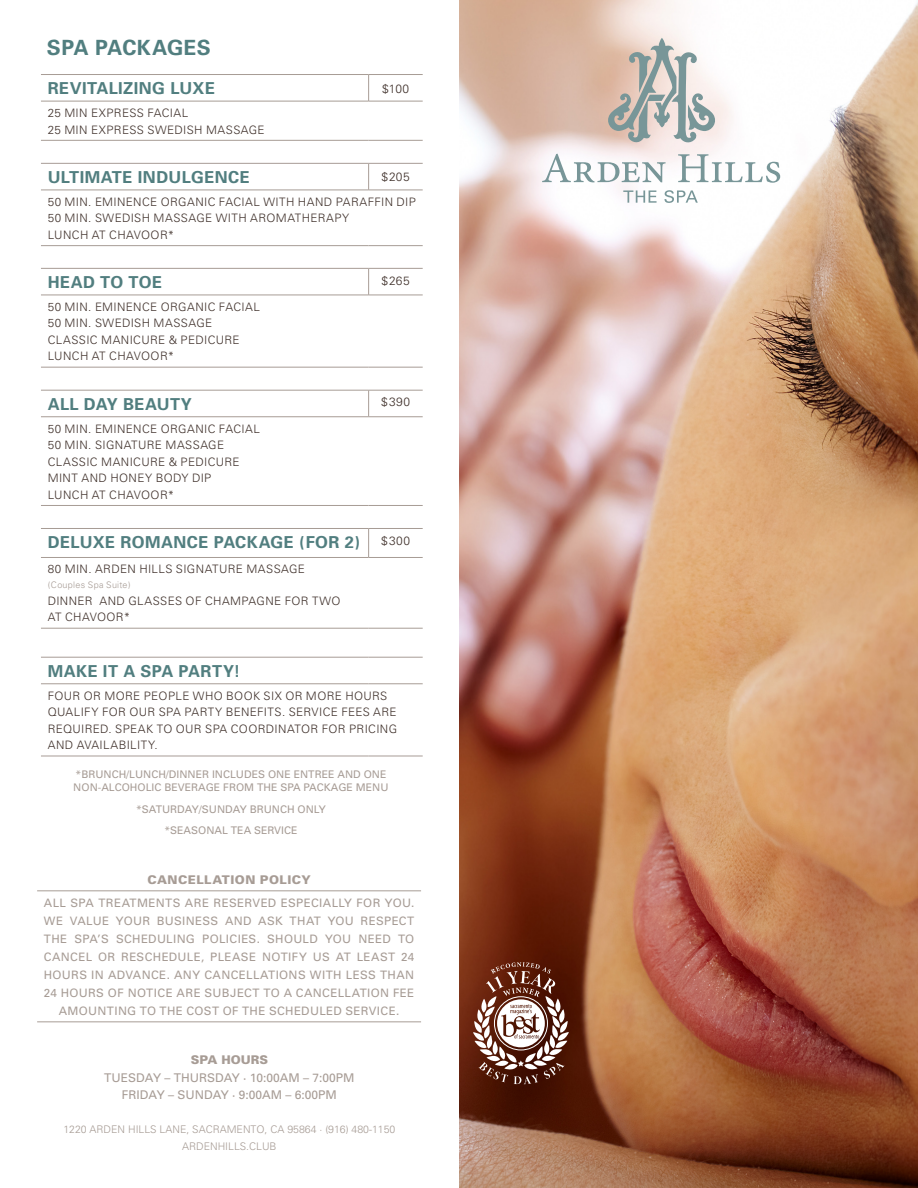
<style>
.page{position:relative;width:918px;height:1188px;background:#fff}
.page>*{position:absolute;margin:0;border:0;box-sizing:border-box;transform-origin:0 0}
.t1{font:700 21px "Univers";letter-spacing:.01em;color:#517e7f}
.t2{font:700 16.5px "Univers";letter-spacing:.025em;color:#517e7f}
.t3{font:12px/16.5px "Univers";color:#a79c95;text-align:center}
.t4{font:300 12px "Univers";letter-spacing:.035em;color:#3e2f29}
.t5{font:900 12px "Univers";letter-spacing:.04em;color:#a79c95}
.t6{font:900 12px "Univers";color:#a79c95}
.t7{font:300 11.7px/16.5px "Univers";letter-spacing:.03em;color:#3e2f29}
.t8{font:11.7px/18px "Univers";letter-spacing:.03em;color:#a79c95;text-align:center}
.t9{font:10.5px/13.5px "Univers";color:#a79c95}
.t10{font:300 10.5px/16.5px "Univers";color:#a79c95;text-align:center}
.t11{font:300 9px "Univers";letter-spacing:.03em;color:#a79c95}
</style>
<div class="page">
<img style="left:459px;top:0;width:459px;height:1188px">
<svg style="left:542px;top:154px;width:124px;height:28px"></svg>
<svg style="left:678px;top:154px;width:102px;height:29px"></svg>
<svg style="left:623px;top:190px;width:34px;height:13px"></svg>
<svg style="left:664px;top:190px;width:34px;height:13px"></svg>
<svg style="left:605px;top:38px;width:113px;height:107px"></svg>
<hr style="left:37px;top:891px;width:384px;height:1px;background:#a79c95">
<hr style="left:37px;top:1022px;width:384px;height:1px;background:#a79c95">
<hr style="left:41px;top:74px;width:328px;height:1px;background:#a79c95">
<hr style="left:369px;top:74px;width:54px;height:1px;background:#a79c95">
<svg style="left:368px;top:75px;width:1px;height:26px"></svg>
<hr style="left:41px;top:101px;width:328px;height:1px;background:#a79c95">
<hr style="left:369px;top:101px;width:54px;height:1px;background:#a79c95">
<hr style="left:41px;top:140px;width:328px;height:1px;background:#a79c95">
<hr style="left:369px;top:140px;width:54px;height:1px;background:#a79c95">
<hr style="left:41px;top:163px;width:328px;height:1px;background:#a79c95">
<hr style="left:369px;top:163px;width:54px;height:1px;background:#a79c95">
<svg style="left:368px;top:164px;width:1px;height:26px"></svg>
<hr style="left:41px;top:190px;width:328px;height:1px;background:#a79c95">
<hr style="left:369px;top:190px;width:54px;height:1px;background:#a79c95">
<hr style="left:41px;top:245px;width:328px;height:1px;background:#a79c95">
<hr style="left:369px;top:245px;width:54px;height:1px;background:#a79c95">
<hr style="left:41px;top:268px;width:328px;height:1px;background:#a79c95">
<hr style="left:369px;top:268px;width:54px;height:1px;background:#a79c95">
<svg style="left:368px;top:269px;width:1px;height:26px"></svg>
<hr style="left:41px;top:295px;width:328px;height:1px;background:#a79c95">
<hr style="left:369px;top:295px;width:54px;height:1px;background:#a79c95">
<hr style="left:41px;top:367px;width:328px;height:1px;background:#a79c95">
<hr style="left:369px;top:367px;width:54px;height:1px;background:#a79c95">
<hr style="left:41px;top:390px;width:328px;height:1px;background:#a79c95">
<hr style="left:369px;top:390px;width:54px;height:1px;background:#a79c95">
<svg style="left:368px;top:390px;width:1px;height:27px"></svg>
<hr style="left:41px;top:417px;width:328px;height:1px;background:#a79c95">
<hr style="left:369px;top:417px;width:54px;height:1px;background:#a79c95">
<hr style="left:41px;top:505px;width:328px;height:1px;background:#a79c95">
<hr style="left:369px;top:505px;width:54px;height:1px;background:#a79c95">
<hr style="left:41px;top:528px;width:328px;height:1px;background:#a79c95">
<hr style="left:369px;top:528px;width:54px;height:1px;background:#a79c95">
<svg style="left:368px;top:529px;width:1px;height:28px"></svg>
<hr style="left:41px;top:557px;width:328px;height:1px;background:#a79c95">
<hr style="left:369px;top:557px;width:54px;height:1px;background:#a79c95">
<hr style="left:41px;top:628px;width:328px;height:1px;background:#a79c95">
<hr style="left:369px;top:628px;width:54px;height:1px;background:#a79c95">
<hr style="left:41px;top:657px;width:328px;height:1px;background:#a79c95">
<hr style="left:369px;top:657px;width:54px;height:1px;background:#a79c95">
<hr style="left:41px;top:684px;width:328px;height:1px;background:#a79c95">
<hr style="left:369px;top:684px;width:54px;height:1px;background:#a79c95">
<hr style="left:41px;top:756px;width:328px;height:1px;background:#a79c95">
<hr style="left:369px;top:756px;width:54px;height:1px;background:#a79c95">
<svg style="left:473px;top:962px;width:96px;height:122px"></svg>
<h1 class="t1" style="left:47px;top:35px;width:165px">SPA PACKAGES</h1>
<h2 class="t2" style="left:48px;top:79px;width:169px">REVITALIZING LUXE</h2>
<p class="t4" style="left:382px;top:81px;width:29px">$100</p>
<p class="t7" style="left:48px;top:105px;width:218px">25 MIN EXPRESS FACIAL<br>25 MIN EXPRESS SWEDISH MASSAGE</p>
<h2 class="t2" style="left:48px;top:167px;width:204px">ULTIMATE INDULGENCE</h2>
<p class="t4" style="left:382px;top:170px;width:30px">$205</p>
<p class="t7" style="left:48px;top:194px;width:370px">50 MIN. EMINENCE ORGANIC FACIAL WITH HAND PARAFFIN DIP<br>50 MIN. SWEDISH MASSAGE WITH AROMATHERAPY<br>LUNCH AT CHAVOOR*</p>
<h2 class="t2" style="left:48px;top:272px;width:116px">HEAD TO TOE</h2>
<p class="t4" style="left:382px;top:273px;width:30px">$265</p>
<p class="t7" style="left:48px;top:299px;width:214px">50 MIN. EMINENCE ORGANIC FACIAL<br>50 MIN. SWEDISH MASSAGE<br>CLASSIC MANICURE &amp; PEDICURE<br>LUNCH AT CHAVOOR*</p>
<h2 class="t2" style="left:48px;top:394px;width:146px">ALL DAY BEAUTY</h2>
<p class="t4" style="left:381px;top:395px;width:30px">$390</p>
<p class="t7" style="left:48px;top:420px;width:214px">50 MIN. EMINENCE ORGANIC FACIAL<br>50 MIN. SIGNATURE MASSAGE<br>CLASSIC MANICURE &amp; PEDICURE<br>MINT AND HONEY BODY DIP<br>LUNCH AT CHAVOOR*</p>
<h2 class="t2" style="left:48px;top:533px;width:314px">DELUXE ROMANCE PACKAGE (FOR 2)</h2>
<p class="t4" style="left:381px;top:533px;width:30px">$300</p>
<p class="t7" style="left:48px;top:561px;width:259px">80 MIN. ARDEN HILLS SIGNATURE MASSAGE</p>
<p class="t11" style="left:48px;top:580px;width:85px">(Couples Spa Suite)</p>
<p class="t7" style="left:48px;top:593px;width:294px">DINNER AND GLASSES OF CHAMPAGNE FOR TWO<br>AT CHAVOOR*</p>
<h2 class="t2" style="left:48px;top:661px;width:194px">MAKE IT A SPA PARTY!</h2>
<p class="t7" style="left:48px;top:687px;width:351px">FOUR OR MORE PEOPLE WHO BOOK SIX OR MORE HOURS QUALIFY FOR OUR SPA PARTY BENEFITS. SERVICE FEES ARE REQUIRED. SPEAK TO OUR SPA COORDINATOR FOR PRICING AND AVAILABILITY.</p>
<p class="t9" style="left:73px;top:767px;width:317px">*BRUNCH/LUNCH/DINNER INCLUDES ONE ENTREE AND ONE<br>NON-ALCOHOLIC BEVERAGE FROM THE SPA PACKAGE MENU</p>
<p class="t9" style="left:136px;top:798px;width:191px;line-height:21.6px;text-align:center">*SATURDAY/SUNDAY BRUNCH ONLY *SEASONAL TEA SERVICE</p>
<p class="t5" style="left:147px;top:872px;width:165px">CANCELLATION POLICY</p>
<p class="t8" style="left:44px;top:894px;width:372px">ALL SPA TREATMENTS ARE RESERVED ESPECIALLY FOR YOU.<br>WE VALUE YOUR BUSINESS AND ASK THAT YOU RESPECT THE SPA’S SCHEDULING POLICIES. SHOULD YOU NEED TO CANCEL OR RESCHEDULE, PLEASE NOTIFY US AT LEAST 24<br>HOURS IN ADVANCE. ANY CANCELLATIONS WITH LESS THAN 24 HOURS OF NOTICE ARE SUBJECT TO A CANCELLATION FEE AMOUNTING TO THE COST OF THE SCHEDULED SERVICE.</p>
<p class="t6" style="left:191px;top:1052px;width:79px">SPA HOURS</p>
<p class="t3" style="left:104px;top:1070px;width:252px">TUESDAY – THURSDAY · 10:00AM – 7:00PM<br>FRIDAY – SUNDAY · 9:00AM – 6:00PM</p>
<p class="t10" style="left:63px;top:1121px;width:334px">1220 ARDEN HILLS LANE, SACRAMENTO, CA 95864 · (916) 480-1150<br>ARDENHILLS.CLUB</p>
</div>
